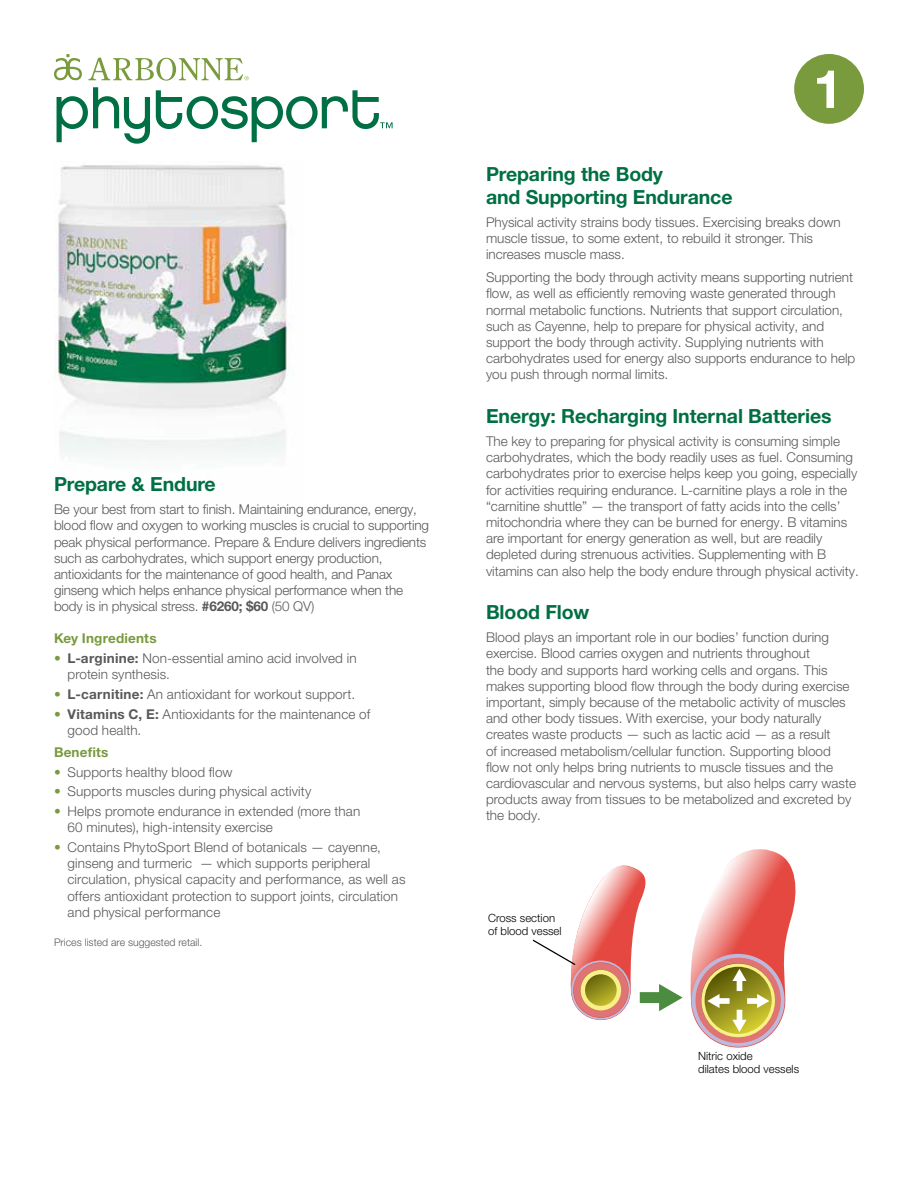
<style>
.page{position:relative;width:918px;height:1188px;background:#fff}
.page>*{position:absolute;margin:0;border:0;box-sizing:border-box;transform-origin:0 0}
.t1{font:700 53.25px "Helvetica Neue LT Pro";color:#fff}
.t2{font:700 19.5px/23.4px "Helvetica Neue LT Pro";letter-spacing:-.005em;color:#006f43}
.t3{font:300 13.5px/16.2px "Helvetica Neue LT Pro";color:#58595b}
.t4{font:700 13.5px "Helvetica Neue LT Pro";letter-spacing:.015em;color:#799a3d}
.t5{font:300 11.4px/13.6px "Helvetica Neue LT Pro";color:#000}
.t6{font:300 10.5px "Helvetica Neue LT Pro";color:#58595b}
.s1{font-weight:700}
.s2{font-weight:700;color:#799a3d}
</style>
<div class="page">
<svg style="left:57px;top:87px;width:93px;height:57px"></svg>
<svg style="left:54px;top:54px;width:28px;height:26px"></svg>
<svg style="left:156px;top:90px;width:237px;height:52px"></svg>
<svg style="left:88px;top:57px;width:161px;height:24px"></svg>
<img style="left:54px;top:165px;width:240px;height:292px">
<div style="left:794px;top:54px;width:70px;height:70px;background:#799a3d;border-radius:50%"></div>
<svg style="left:690px;top:849px;width:106px;height:199px"></svg>
<svg style="left:532px;top:865px;width:151px;height:155px"></svg>
<h2 class="t2" style="left:54px;top:472px;width:163px">Prepare &amp; Endure</h2>
<p class="t3" style="left:54px;top:501px;width:377px">Be your best from start to finish. Maintaining endurance, energy, blood flow and oxygen to working muscles is crucial to supporting peak physical performance. Prepare &amp; Endure delivers ingredients such as carbohydrates, which support energy production, antioxidants for the maintenance of good health, and Panax ginseng which helps enhance physical performance when the body is in physical stress. <span class="s1">#6260; $60</span> (50 QV)</p>
<p class="t4" style="left:54px;top:630px;width:104px">Key Ingredients</p>
<p class="t3" style="left:68px;top:650px;width:291px;text-indent:-14px"><span class="s2">•</span> <span class="s1">L-arginine:</span> Non-essential amino acid involved in protein synthesis.</p>
<p class="t3" style="left:54px;top:686px;width:303px"><span class="s2">•</span> <span class="s1">L-carnitine:</span> An antioxidant for workout support.</p>
<p class="t3" style="left:68px;top:705px;width:304px;text-indent:-14px"><span class="s2">•</span> <span class="s1">Vitamins C, E:</span> Antioxidants for the maintenance of good health.</p>
<p class="t4" style="left:54px;top:744px;width:56px">Benefits</p>
<p class="t3" style="left:54px;top:763px;width:180px"><span class="s2">•</span> Supports healthy blood flow</p>
<p class="t3" style="left:54px;top:783px;width:259px"><span class="s2">•</span> Supports muscles during physical activity</p>
<p class="t3" style="left:68px;top:803px;width:294px;text-indent:-14px"><span class="s2">•</span> Helps promote endurance in extended (more than<br>60 minutes), high-intensity exercise</p>
<p class="t3" style="left:68px;top:839px;width:340px;text-indent:-14px"><span class="s2">•</span> Contains PhytoSport Blend of botanicals — cayenne, ginseng and turmeric — which supports peripheral circulation, physical capacity and performance, as well as offers antioxidant protection to support joints, circulation and physical performance</p>
<p class="t6" style="left:54px;top:936px;width:150px">Prices listed are suggested retail.</p>
<h1 class="t1" style="left:813px;top:55px;width:31px">1</h1>
<h2 class="t2" style="left:486px;top:161px;width:248px">Preparing the Body<br>and Supporting Endurance</h2>
<p class="t3" style="left:486px;top:214px;width:356px">Physical activity strains body tissues. Exercising breaks down muscle tissue, to some extent, to rebuild it stronger. This increases muscle mass.</p>
<p class="t3" style="left:486px;top:269px;width:371px">Supporting the body through activity means supporting nutrient flow, as well as efficiently removing waste generated through normal metabolic functions. Nutrients that support circulation, such as Cayenne, help to prepare for physical activity, and support the body through activity. Supplying nutrients with carbohydrates used for energy also supports endurance to help you push through normal limits.</p>
<h2 class="t2" style="left:486px;top:404px;width:347px">Energy: Recharging Internal Batteries</h2>
<p class="t3" style="left:486px;top:433px;width:374px">The key to preparing for physical activity is consuming simple carbohydrates, which the body readily uses as fuel. Consuming carbohydrates prior to exercise helps keep you going, especially for activities requiring endurance. L-carnitine plays a role in the “carnitine shuttle” — the transport of fatty acids into the cells’ mitochondria where they can be burned for energy. B vitamins are important for energy generation as well, but are readily depleted during strenuous activities. Supplementing with B vitamins can also help the body endure through physical activity.</p>
<h2 class="t2" style="left:486px;top:600px;width:105px">Blood Flow</h2>
<p class="t3" style="left:486px;top:629px;width:372px">Blood plays an important role in our bodies’ function during exercise. Blood carries oxygen and nutrients throughout<br>the body and supports hard working cells and organs. This makes supporting blood flow through the body during exercise important, simply because of the metabolic activity of muscles and other body tissues. With exercise, your body naturally creates waste products — such as lactic acid — as a result<br>of increased metabolism/cellular function. Supporting blood flow not only helps bring nutrients to muscle tissues and the cardiovascular and nervous systems, but also helps carry waste products away from tissues to be metabolized and excreted by the body.</p>
<p class="t5" style="left:488px;top:911px;width:75px">Cross section of blood vessel</p>
<p class="t5" style="left:698px;top:1049px;width:103px">Nitric oxide<br>dilates blood vessels</p>
</div>
